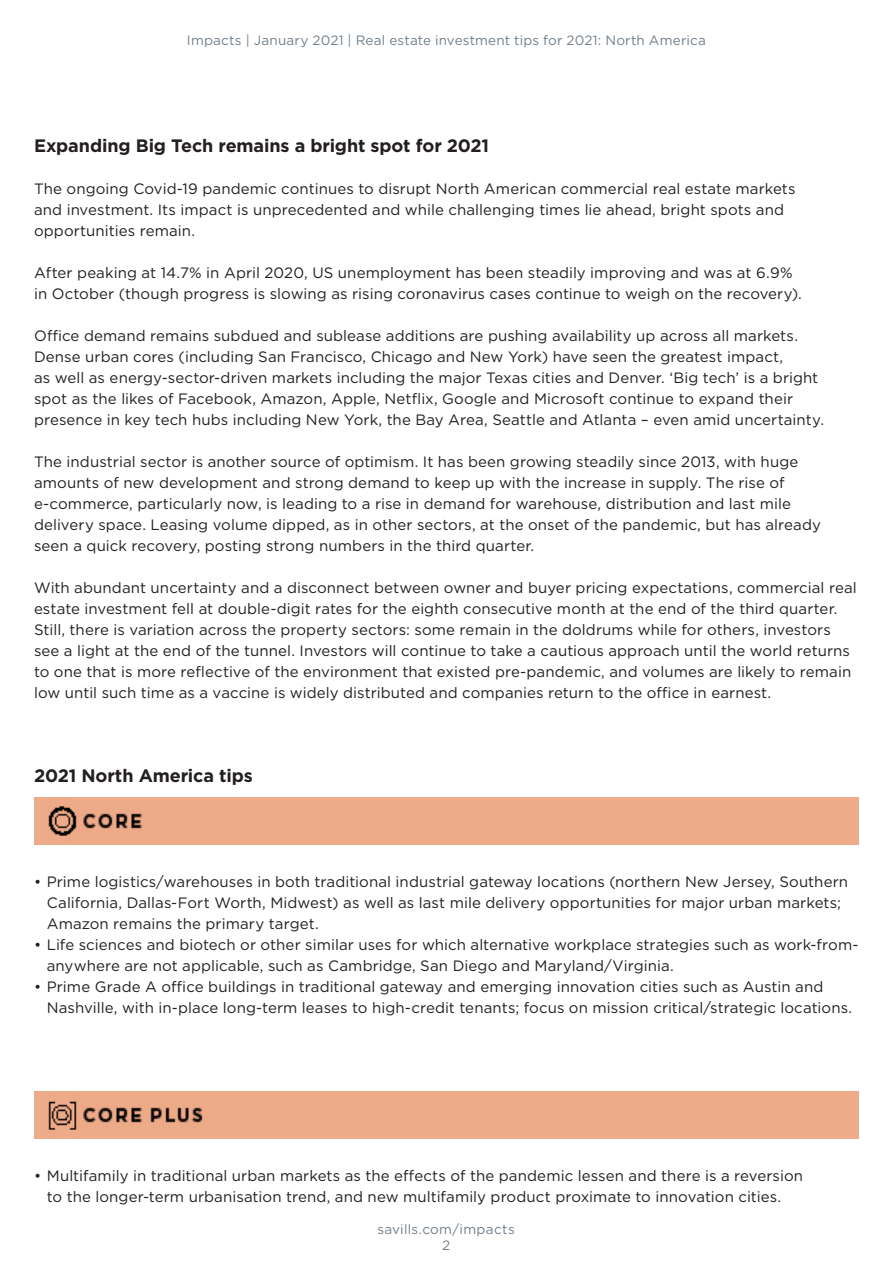
<style>
.page{position:relative;width:893px;height:1263px;background:#fff}
.page>*{position:absolute;margin:0;border:0;box-sizing:border-box;transform-origin:0 0}
.Spotlight_Standfirst{font:700 18px "Gotham";letter-spacing:-.005em;color:#231f20}
.t1{font:15px/21px "Gotham";letter-spacing:.005em;color:#231f20}
.Spotlight_Strapline{font:13.5px "Gotham";letter-spacing:.015em;color:#727f8a}
</style>
<div class="page">
<div style="left:34px;top:798px;width:825px;height:46px;background:#edab89"></div>
<div style="left:34px;top:1092px;width:825px;height:46px;background:#edab89"></div>
<p class="Spotlight_Strapline" style="left:187px;top:31px;width:521px">Impacts | January 2021 | Real estate investment tips for 2021: North America</p>
<p class="Spotlight_Standfirst" style="left:34px;top:134px;width:457px">Expanding Big Tech remains a bright spot for 2021</p>
<p class="t1" style="left:34px;top:178px;width:763px">The ongoing Covid-19 pandemic continues to disrupt North American commercial real estate markets and investment. Its impact is unprecedented and while challenging times lie ahead, bright spots and opportunities remain.</p>
<p class="t1" style="left:34px;top:262px;width:769px">After peaking at 14.7% in April 2020, US unemployment has been steadily improving and was at 6.9% in October (though progress is slowing as rising coronavirus cases continue to weigh on the recovery).</p>
<p class="t1" style="left:34px;top:325px;width:791px">Office demand remains subdued and sublease additions are pushing availability up across all markets.<br>Dense urban cores (including San Francisco, Chicago and New York) have seen the greatest impact,<br>as well as energy-sector-driven markets including the major Texas cities and Denver. ‘Big tech’ is a bright spot as the likes of Facebook, Amazon, Apple, Netflix, Google and Microsoft continue to expand their presence in key tech hubs including New York, the Bay Area, Seattle and Atlanta – even amid uncertainty.</p>
<p class="t1" style="left:34px;top:451px;width:788px">The industrial sector is another source of optimism. It has been growing steadily since 2013, with huge amounts of new development and strong demand to keep up with the increase in supply. The rise of e-commerce, particularly now, is leading to a rise in demand for warehouse, distribution and last mile delivery space. Leasing volume dipped, as in other sectors, at the onset of the pandemic, but has already seen a quick recovery, posting strong numbers in the third quarter.</p>
<p class="t1" style="left:34px;top:577px;width:824px">With abundant uncertainty and a disconnect between owner and buyer pricing expectations, commercial real estate investment fell at double-digit rates for the eighth consecutive month at the end of the third quarter.<br>Still, there is variation across the property sectors: some remain in the doldrums while for others, investors see a light at the end of the tunnel. Investors will continue to take a cautious approach until the world returns to one that is more reflective of the environment that existed pre-pandemic, and volumes are likely to remain low until such time as a vaccine is widely distributed and companies return to the office in earnest.</p>
<p class="Spotlight_Standfirst" style="left:34px;top:764px;width:220px">2021 North America tips</p>
<p class="t1" style="left:47px;top:871px;width:803px;text-indent:-13px">• Prime logistics/warehouses in both traditional industrial gateway locations (northern New Jersey, Southern<br>California, Dallas-Fort Worth, Midwest) as well as last mile delivery opportunities for major urban markets;<br>Amazon remains the primary target.</p>
<p class="t1" style="left:47px;top:934px;width:813px;text-indent:-13px">• Life sciences and biotech or other similar uses for which alternative workplace strategies such as work-from&shy;anywhere are not applicable, such as Cambridge, San Diego and Maryland/Virginia.</p>
<p class="t1" style="left:47px;top:976px;width:807px;text-indent:-13px">• Prime Grade A office buildings in traditional gateway and emerging innovation cities such as Austin and<br>Nashville, with in-place long-term leases to high-credit tenants; focus on mission critical/strategic locations.</p>
<p class="t1" style="left:34px;top:1165px;width:770px;text-align:center">• Multifamily in traditional urban markets as the effects of the pandemic lessen and there is a reversion to the longer-term urbanisation trend, and new multifamily product proximate to innovation cities.</p>
<p class="Spotlight_Strapline" style="left:377px;top:1220px;width:139px">savills.com/impacts</p>
<p class="Spotlight_Strapline" style="left:442px;top:1236px;width:10px">2</p>
</div>
